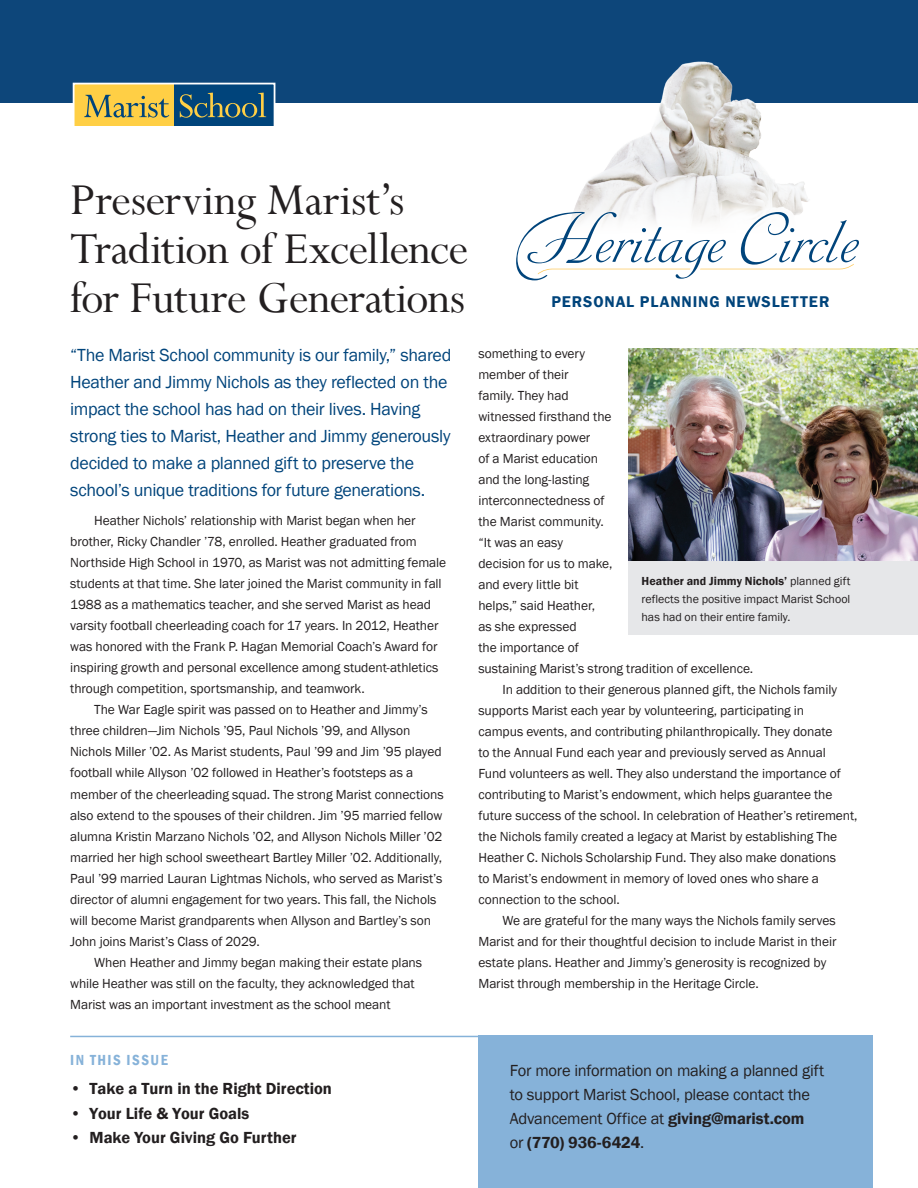
<style>
.page{position:relative;width:918px;height:1188px;background:#fff}
.page>*{position:absolute;margin:0;border:0;box-sizing:border-box;transform-origin:0 0}
.t1{font:49.35px/49.3px "Perpetua";letter-spacing:-.015em;color:#231f20}
.t2{font:18px/27px "Franklin Gothic";letter-spacing:-.02em;color:#00447b}
.t3{font:16.5px/24px "Franklin Gothic";letter-spacing:-.015em;color:#231f20}
.t4{font:600 16.5px "Franklin Gothic";color:#231f20}
.t5{font:600 16.05px "Franklin Gothic";letter-spacing:.055em;color:#00447b}
.t6{font:600 condensed 15px "Franklin Gothic";letter-spacing:.1em;color:#86b2d9}
.t7{font:13.5px/21px "Franklin Gothic";letter-spacing:-.005em;color:#231f20}
.t8{font:12px/18px "Franklin Gothic";color:#231f20;text-align:justify}
.s1{font-weight:600}
</style>
<div class="page">
<img style="left:629px;top:348px;width:289px;height:213px">
<div style="left:629px;top:561px;width:289px;height:74px;background:#e6e7e9"></div>
<div style="left:0;top:0;width:918px;height:103px;background:#0d467a"></div>
<div style="left:478px;top:1036px;width:395px;height:152px;background:#86b2d9"></div>
<img style="left:573px;top:61px;width:235px;height:151px">
<svg style="left:516px;top:212px;width:343px;height:69px"></svg>
<hr style="left:70px;top:1036px;width:800px;height:1px;background:#86b2d9">
<svg style="left:72px;top:82px;width:204px;height:44px"></svg>
<h1 class="t1" style="left:70px;top:174px;width:400px">Preserving Marist’s<br>Tradition of Excellence for Future Generations</h1>
<p class="t5" style="left:551px;top:292px;width:280px">PERSONAL PLANNING NEWSLETTER</p>
<p class="t2" style="left:70px;top:342px;width:383px">“The Marist School community is our family,” shared Heather and Jimmy Nichols as they reflected on the impact the school has had on their lives. Having strong ties to Marist, Heather and Jimmy generously decided to make a planned gift to preserve the school’s unique traditions for future generations.</p>
<p class="t7" style="left:70px;top:511px;width:378px;text-indent:24px">Heather Nichols’ relationship with Marist began when her brother, Ricky Chandler ’78, enrolled. Heather graduated from Northside High School in 1970, as Marist was not admitting female students at that time. She later joined the Marist community in fall 1988 as a mathematics teacher, and she served Marist as head varsity football cheerleading coach for 17 years. In 2012, Heather was honored with the Frank P. Hagan Memorial Coach’s Award for inspiring growth and personal excellence among student-athletics through competition, sportsmanship, and teamwork.</p>
<p class="t7" style="left:94px;top:700px;width:335px">The War Eagle spirit was passed on to Heather and Jimmy’s</p>
<p class="t7" style="left:70px;top:721px;width:342px">three children—Jim Nichols ’95, Paul Nichols ’99, and Allyson</p>
<p class="t7" style="left:70px;top:742px;width:373px">Nichols Miller ’02. As Marist students, Paul ’99 and Jim ’95 played</p>
<p class="t7" style="left:70px;top:763px;width:345px">football while Allyson ’02 followed in Heather’s footsteps as a</p>
<p class="t7" style="left:70px;top:784px;width:375px">member of the cheerleading squad. The strong Marist connections</p>
<p class="t7" style="left:70px;top:805px;width:374px">also extend to the spouses of their children. Jim ’95 married fellow</p>
<p class="t7" style="left:70px;top:826px;width:374px">alumna Kristin Marzano Nichols ’02, and Allyson Nichols Miller ’02</p>
<p class="t7" style="left:70px;top:847px;width:374px">married her high school sweetheart Bartley Miller ’02. Additionally,</p>
<p class="t7" style="left:70px;top:868px;width:374px">Paul ’99 married Lauran Lightmas Nichols, who served as Marist’s</p>
<p class="t7" style="left:70px;top:889px;width:368px">director of alumni engagement for two years. This fall, the Nichols</p>
<p class="t7" style="left:70px;top:910px;width:362px">will become Marist grandparents when Allyson and Bartley’s son</p>
<p class="t7" style="left:70px;top:931px;width:191px">John joins Marist’s Class of 2029.</p>
<p class="t7" style="left:94px;top:952px;width:330px">When Heather and Jimmy began making their estate plans</p>
<p class="t7" style="left:70px;top:973px;width:346px">while Heather was still on the faculty, they acknowledged that</p>
<p class="t7" style="left:70px;top:994px;width:322px">Marist was an important investment as the school meant</p>
<p class="t7" style="left:478px;top:343px;width:108px">something to every</p>
<p class="t7" style="left:478px;top:364px;width:92px">member of their</p>
<p class="t7" style="left:478px;top:385px;width:92px">family. They had</p>
<p class="t7" style="left:478px;top:406px;width:135px">witnessed firsthand the</p>
<p class="t7" style="left:478px;top:427px;width:113px">extraordinary power</p>
<p class="t7" style="left:478px;top:448px;width:121px">of a Marist education</p>
<p class="t7" style="left:478px;top:469px;width:112px">and the long-lasting</p>
<p class="t7" style="left:478px;top:490px;width:128px">interconnectedness of</p>
<p class="t7" style="left:478px;top:511px;width:127px">the Marist community.</p>
<p class="t7" style="left:478px;top:532px;width:86px">“It was an easy</p>
<p class="t7" style="left:478px;top:553px;width:136px">decision for us to make,</p>
<p class="t7" style="left:478px;top:574px;width:102px">and every little bit</p>
<p class="t7" style="left:478px;top:595px;width:118px">helps,” said Heather,</p>
<p class="t7" style="left:478px;top:616px;width:100px">as she expressed</p>
<p class="t7" style="left:478px;top:637px;width:102px">the importance of</p>
<p class="t7" style="left:478px;top:658px;width:276px">sustaining Marist’s strong tradition of excellence.</p>
<p class="t7" style="left:502px;top:679px;width:336px">In addition to their generous planned gift, the Nichols family</p>
<p class="t7" style="left:478px;top:700px;width:327px">supports Marist each year by volunteering, participating in</p>
<p class="t7" style="left:478px;top:721px;width:356px">campus events, and contributing philanthropically. They donate</p>
<p class="t7" style="left:478px;top:742px;width:349px">to the Annual Fund each year and previously served as Annual</p>
<p class="t7" style="left:478px;top:763px;width:364px">Fund volunteers as well. They also understand the importance of</p>
<p class="t7" style="left:478px;top:784px;width:356px">contributing to Marist’s endowment, which helps guarantee the</p>
<p class="t7" style="left:478px;top:805px;width:381px">future success of the school. In celebration of Heather’s retirement,</p>
<p class="t7" style="left:478px;top:826px;width:360px">the Nichols family created a legacy at Marist by establishing The</p>
<p class="t7" style="left:478px;top:847px;width:359px">Heather C. Nichols Scholarship Fund. They also make donations</p>
<p class="t7" style="left:478px;top:868px;width:342px">to Marist’s endowment in memory of loved ones who share a</p>
<p class="t7" style="left:478px;top:889px;width:143px">connection to the school.</p>
<p class="t7" style="left:502px;top:910px;width:335px">We are grateful for the many ways the Nichols family serves</p>
<p class="t7" style="left:478px;top:931px;width:360px">Marist and for their thoughtful decision to include Marist in their</p>
<p class="t7" style="left:478px;top:952px;width:349px">estate plans. Heather and Jimmy’s generosity is recognized by</p>
<p class="t7" style="left:478px;top:973px;width:282px">Marist through membership in the Heritage Circle.</p>
<p class="t8" style="left:642px;top:572px;width:210px"><span class="s1">Heather and Jimmy Nichols’</span> planned gift reflects the positive impact Marist School has had on their entire family.</p>
<p class="t6" style="left:70px;top:1050px;width:99px">IN THIS ISSUE</p>
<p class="t4" style="left:70px;top:1078px;width:263px">• Take a Turn in the Right Direction</p>
<p class="t4" style="left:70px;top:1103px;width:181px">• Your Life &amp; Your Goals</p>
<p class="t4" style="left:70px;top:1128px;width:228px">• Make Your Giving Go Further</p>
<p class="t3" style="left:510px;top:1059px;width:316px">For more information on making a planned gift to support Marist School, please contact the Advancement Office at <span class="s1">giving@marist.com<br></span>or <span class="s1">(770) 936-6424</span>.</p>
</div>
